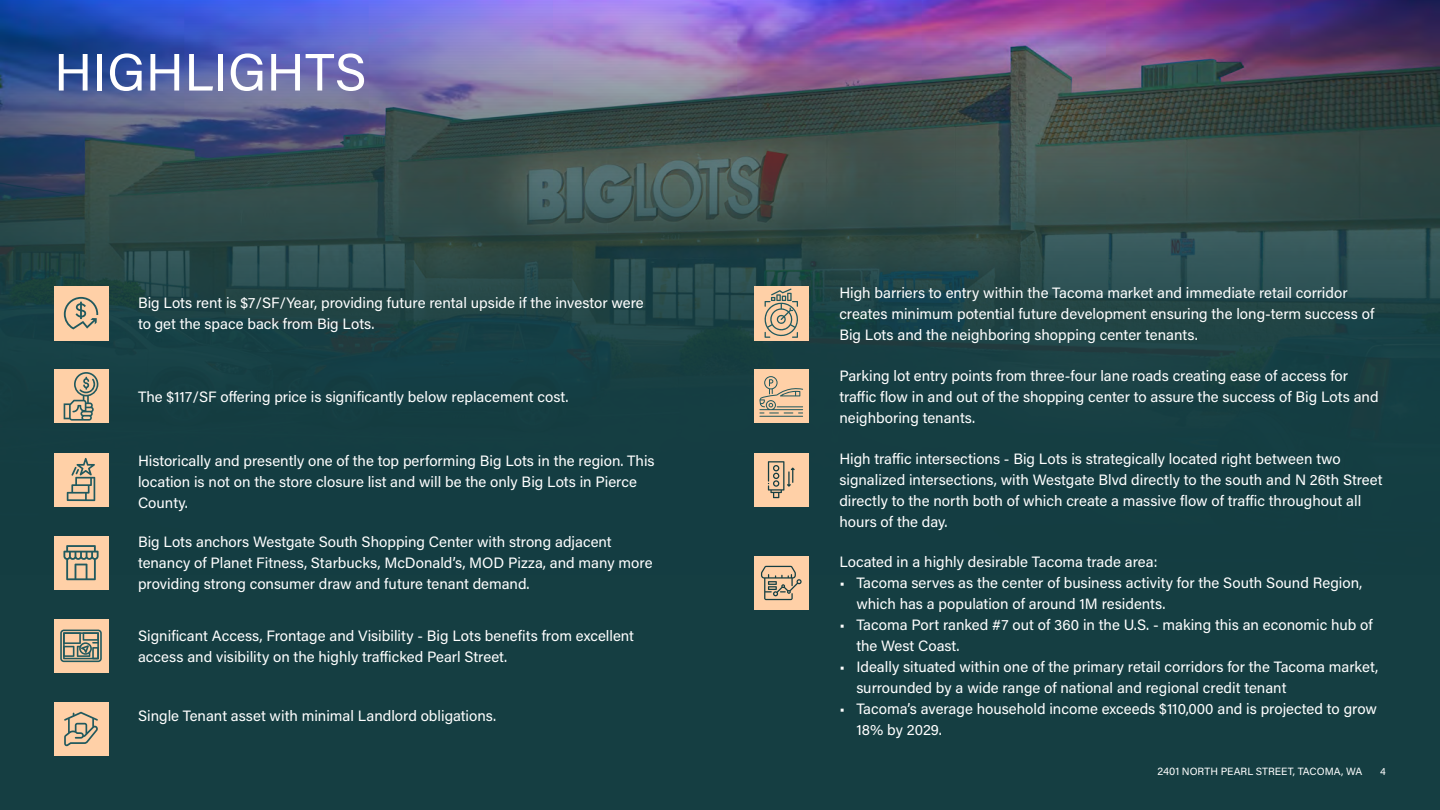
<style>
.page{position:relative;width:1440px;height:810px;background:#fff}
.page>*{position:absolute;margin:0;border:0;box-sizing:border-box;transform-origin:0 0}
.t1{font:52.5px "Acumin Pro";letter-spacing:.005em;color:#fff}
.t2{font:15px/21px "Acumin Pro";color:#fff}
.t3{font:10.5px "Acumin Pro";color:#fff}
</style>
<div class="page">
<img style="left:0;top:0;width:1440px;height:810px">
<div style="left:54px;top:286px;width:54px;height:54px;background:#ffd0a7"></div>
<svg style="left:64px;top:297px;width:34px;height:32px"></svg>
<div style="left:54px;top:369px;width:54px;height:54px;background:#ffd0a7"></div>
<svg style="left:64px;top:372px;width:34px;height:49px"></svg>
<div style="left:54px;top:453px;width:54px;height:54px;background:#ffd0a7"></div>
<svg style="left:67px;top:458px;width:28px;height:43px"></svg>
<div style="left:54px;top:536px;width:54px;height:54px;background:#ffd0a7"></div>
<svg style="left:63px;top:545px;width:36px;height:35px"></svg>
<div style="left:54px;top:619px;width:54px;height:54px;background:#ffd0a7"></div>
<svg style="left:60px;top:630px;width:42px;height:32px"></svg>
<div style="left:54px;top:702px;width:54px;height:54px;background:#ffd0a7"></div>
<svg style="left:64px;top:712px;width:34px;height:34px"></svg>
<div style="left:754px;top:286px;width:54px;height:54px;background:#ffd0a7"></div>
<svg style="left:764px;top:289px;width:34px;height:49px"></svg>
<div style="left:754px;top:556px;width:54px;height:54px;background:#ffd0a7"></div>
<svg style="left:761px;top:566px;width:40px;height:34px"></svg>
<div style="left:754px;top:453px;width:54px;height:54px;background:#ffd0a7"></div>
<svg style="left:768px;top:461px;width:27px;height:37px"></svg>
<div style="left:754px;top:369px;width:54px;height:54px;background:#ffd0a7"></div>
<hr style="left:759px;top:416px;width:44px;height:1px;background:#21595e">
<svg style="left:759px;top:376px;width:44px;height:37px"></svg>
<h1 class="t1" style="left:54px;top:36px;width:314px">HIGHLIGHTS</h1>
<p class="t2" style="left:138px;top:292px;width:507px">Big Lots rent is $7/SF/Year, providing future rental upside if the investor were to get the space back from Big Lots.</p>
<p class="t2" style="left:138px;top:386px;width:432px">The $117/SF offering price is significantly below replacement cost.</p>
<p class="t2" style="left:138px;top:449px;width:518px">Historically and presently one of the top performing Big Lots in the region. This location is not on the store closure list and will be the only Big Lots in Pierce<br>County.</p>
<p class="t2" style="left:138px;top:531px;width:516px">Big Lots anchors Westgate South Shopping Center with strong adjacent tenancy of Planet Fitness, Starbucks, McDonald’s, MOD Pizza, and many more providing strong consumer draw and future tenant demand.</p>
<p class="t2" style="left:138px;top:624px;width:497px">Significant Access, Frontage and Visibility - Big Lots benefits from excellent access and visibility on the highly trafficked Pearl Street.</p>
<p class="t2" style="left:138px;top:705px;width:360px">Single Tenant asset with minimal Landlord obligations.</p>
<p class="t2" style="left:839px;top:281px;width:536px">High barriers to entry within the Tacoma market and immediate retail corridor creates minimum potential future development ensuring the long-term success of<br>Big Lots and the neighboring shopping center tenants.</p>
<p class="t2" style="left:839px;top:365px;width:541px">Parking lot entry points from three-four lane roads creating ease of access for traffic flow in and out of the shopping center to assure the success of Big Lots and neighboring tenants.</p>
<p class="t2" style="left:839px;top:447px;width:545px">High traffic intersections - Big Lots is strategically located right between two signalized intersections, with Westgate Blvd directly to the south and N 26th Street directly to the north both of which create a massive flow of traffic throughout all hours of the day.</p>
<p class="t2" style="left:839px;top:551px;width:320px">Located in a highly desirable Tacoma trade area:</p>
<p class="t2" style="left:856px;top:572px;width:507px;text-indent:-17px">• Tacoma serves as the center of business activity for the South Sound Region, which has a population of around 1M residents.</p>
<p class="t2" style="left:856px;top:614px;width:518px;text-indent:-17px">• Tacoma Port ranked #7 out of 360 in the U.S. - making this an economic hub of the West Coast.</p>
<p class="t2" style="left:856px;top:656px;width:523px;text-indent:-17px">• Ideally situated within one of the primary retail corridors for the Tacoma market, surrounded by a wide range of national and regional credit tenant</p>
<p class="t2" style="left:856px;top:698px;width:522px;text-indent:-17px">• Tacoma’s average household income exceeds $110,000 and is projected to grow<br>18% by 2029.</p>
<p class="t3" style="left:1157px;top:764px;width:206px">2401 NORTH PEARL STREET, TACOMA, WA</p>
<p class="t3" style="left:1380px;top:764px;width:7px">4</p>
</div>
